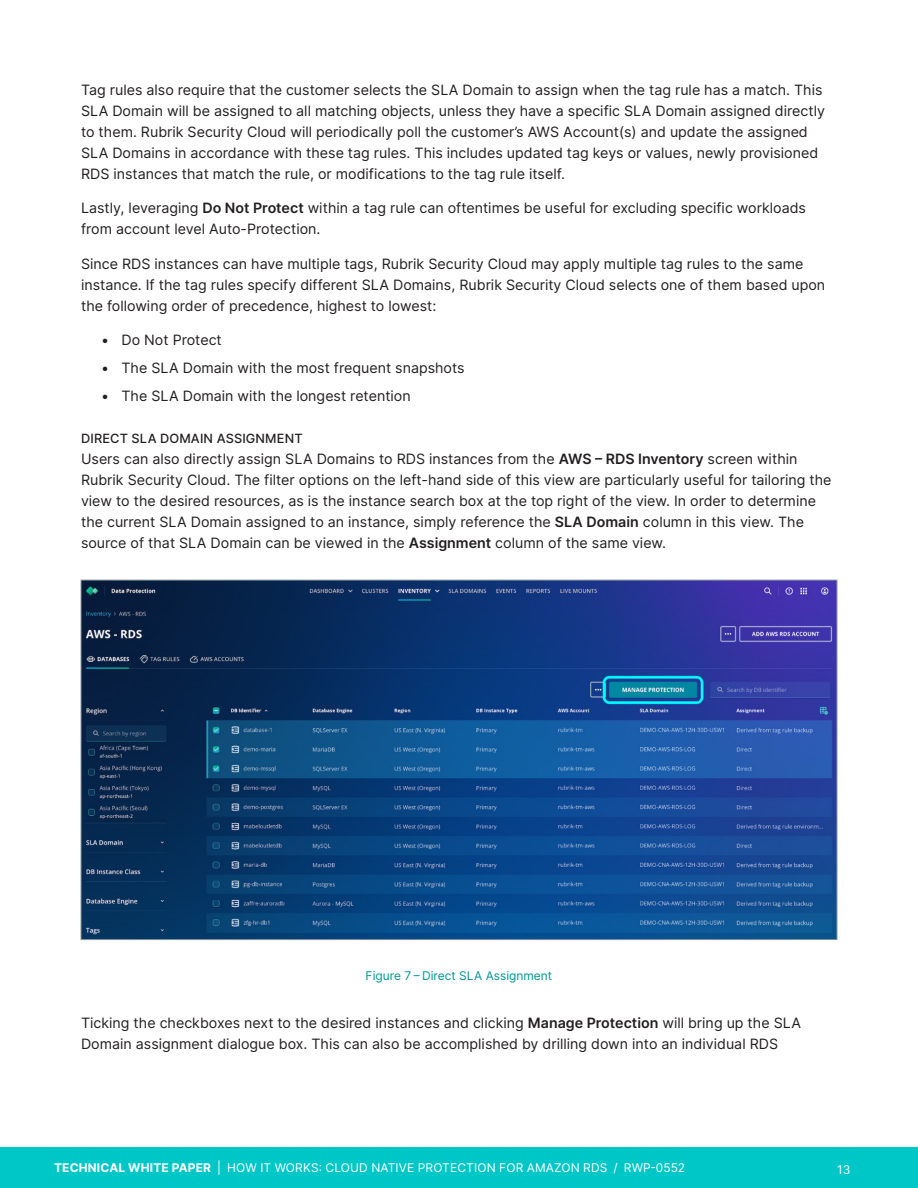
<style>
.page{position:relative;width:918px;height:1188px;background:#fff}
.page>*{position:absolute;margin:0;border:0;box-sizing:border-box;transform-origin:0 0}
.txt{font:14.25px/21px "Inter";color:#231f20}
.t1{font:500 12.75px "Inter";letter-spacing:.01em;color:#231f20}
.t2{font:12px "Inter";letter-spacing:.01em;color:#fff}
.Figure_Text{font:12px "Inter";color:#009595}
.t3{font:700 12px "Inter";color:#fff}
.s1{font-weight:600}
.s2{font-weight:700}
</style>
<div class="page">
<div style="left:0;top:1148px;width:918px;height:40px;background:#00c7c7"></div>
<img style="left:83px;top:582px;width:752px;height:356px">
<p class="txt" style="left:81px;top:79px;width:746px">Tag rules also require that the customer selects the SLA Domain to assign when the tag rule has a match. This SLA Domain will be assigned to all matching objects, unless they have a specific SLA Domain assigned directly to them. Rubrik Security Cloud will periodically poll the customer’s AWS Account(s) and update the assigned SLA Domains in accordance with these tag rules. This includes updated tag keys or values, newly provisioned RDS instances that match the rule, or modifications to the tag rule itself.</p>
<p class="txt" style="left:81px;top:197px;width:727px">Lastly, leveraging <span class="s1">Do Not Protect</span> within a tag rule can oftentimes be useful for excluding specific workloads from account level Auto-Protection.</p>
<p class="txt" style="left:81px;top:253px;width:746px">Since RDS instances can have multiple tags, Rubrik Security Cloud may apply multiple tag rules to the same instance. If the tag rules specify different SLA Domains, Rubrik Security Cloud selects one of them based upon the following order of precedence, highest to lowest:</p>
<p class="txt" style="left:101px;top:329px;width:122px">• Do Not Protect</p>
<p class="txt" style="left:101px;top:357px;width:365px">• The SLA Domain with the most frequent snapshots</p>
<p class="txt" style="left:101px;top:385px;width:311px">• The SLA Domain with the longest retention</p>
<h4 class="t1" style="left:81px;top:429px;width:223px">DIRECT SLA DOMAIN ASSIGNMENT</h4>
<p class="txt" style="left:81px;top:448px;width:752px">Users can also directly assign SLA Domains to RDS instances from the <span class="s1">AWS – RDS Inventory</span> screen within Rubrik Security Cloud. The filter options on the left-hand side of this view are particularly useful for tailoring the view to the desired resources, as is the instance search box at the top right of the view. In order to determine the current SLA Domain assigned to an instance, simply reference the <span class="s1">SLA Domain</span> column in this view. The source of that SLA Domain can be viewed in the <span class="s1">Assignment</span> column of the same view.</p>
<p class="Figure_Text" style="left:366px;top:967px;width:188px">Figure 7 – Direct SLA Assignment</p>
<p class="txt" style="left:81px;top:1012px;width:722px">Ticking the checkboxes next to the desired instances and clicking <span class="s1">Manage Protection</span> will bring up the SLA<br>Domain assignment dialogue box. This can also be accomplished by drilling down into an individual RDS</p>
<p class="t3" style="left:54px;top:1159px;width:25px">TECHNICA</p>
<p class="t3" style="left:119px;top:1159px;width:62px">L WHITE PAP</p>
<p class="t2" style="left:196px;top:1159px;width:491px"><span class="s2">ER</span> | HOW IT WORKS: CLOUD NATIVE PROTECTION FOR AMAZON RDS / RWP-0552</p>
<p class="t2" style="left:837px;top:1160px;width:15px">13</p>
</div>
